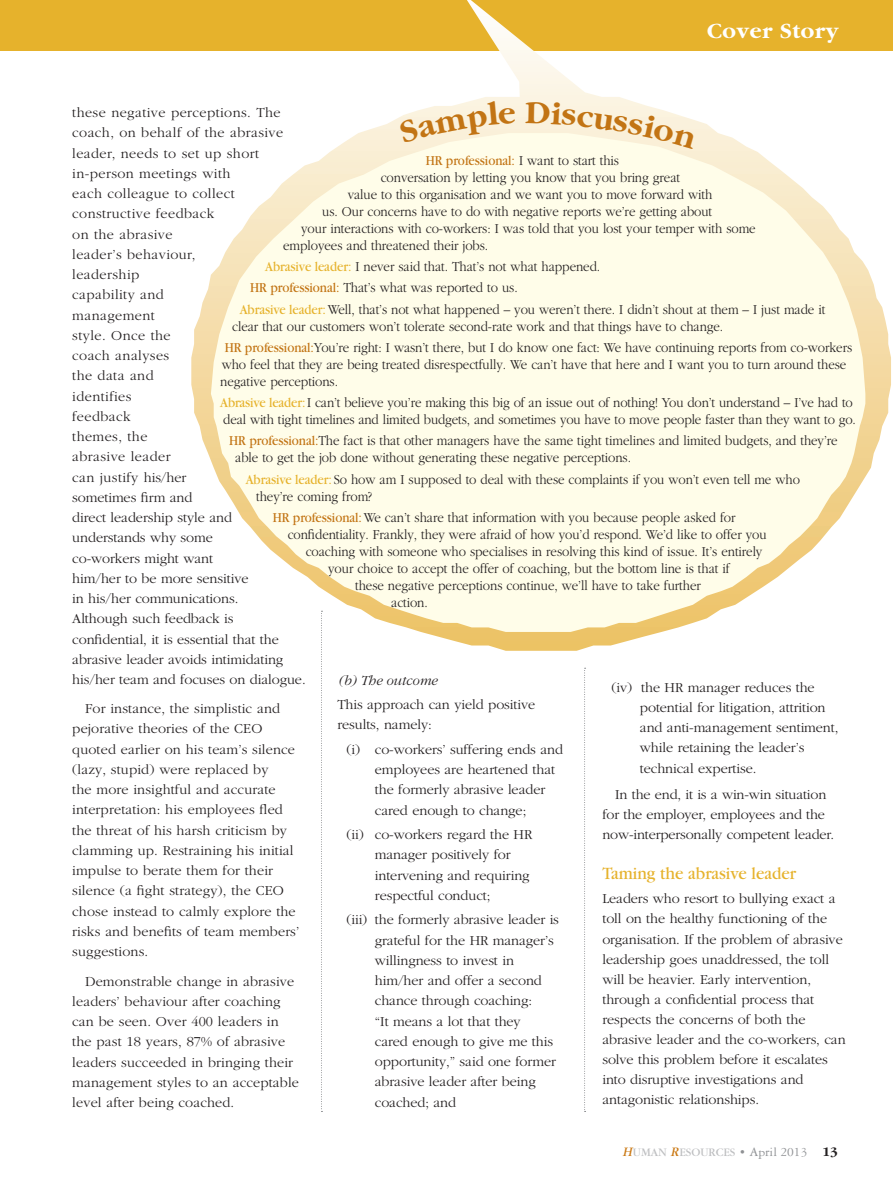
<style>
.page{position:relative;width:893px;height:1191px;background:#fff}
.page>*{position:absolute;margin:0;border:0;box-sizing:border-box;transform-origin:0 0}
.t1{font:700 22.5px "Garamond";letter-spacing:.03em;color:#fff}
.E-SUB-head{font:18px "Garamond";color:#e6b22c;scale:.95 1}
.E-Body{font:300 14.25px/17px "Garamond";letter-spacing:-.005em;color:#231f20;scale:.91 1}
.E-Body-2{font:300 14.25px/20.2px "Garamond";letter-spacing:-.005em;color:#231f20}
.E-Body_TAB{font:300 14.25px/20.2px "Garamond";letter-spacing:-.005em;color:#231f20}
.E-Body-3{font:300 14.25px/20.2px "Garamond";letter-spacing:.03em;color:#231f20}
.E-Body_TAB-2{font:italic 300 14.25px "Garamond";letter-spacing:-.005em;color:#231f20}
.t2{font:12px "Garamond";color:#bebfc1}
.s1{font-weight:400;color:#c27414}
.s2{font-weight:400;color:#e6b22c}
.s3{font-style:italic;font-size:13.5px;color:#cb7a16}
.s4{font-size:13.5px;color:#8f9194}
.s5{font-family:"Garamond Three";font-size:13.5px;color:#8f9194}
.s6{font-weight:700;font-size:13.5px;color:#231f20}
</style>
<div class="page">
<div style="left:0;top:0;width:893px;height:50px;background:#e6b22c"></div>
<svg style="left:191px;top:0;width:700px;height:651px"></svg>
<svg style="left:211px;top:133px;width:654px;height:499px;background:#fefae6"></svg>
<svg style="left:321px;top:611px;width:1px;height:501px"></svg>
<svg style="left:584px;top:668px;width:2px;height:444px"></svg>
<svg style="left:398px;top:101px;width:117px;height:42px;background:#fbf3e0"></svg>
<svg style="left:526px;top:102px;width:171px;height:47px;background:#fbf4e1"></svg>
<h1 class="t1" style="left:707px;top:19px;width:133px">Cover Story</h1>
<p class="E-Body-3" style="left:72px;top:103px;width:235px">these negative perceptions. The coach, on behalf of the abrasive leader, needs to set up short in-person meetings with<br>each colleague to collect constructive feedback<br>on the abrasive<br>leader’s behaviour,<br>leadership<br>capability and<br>management<br>style. Once the<br>coach analyses<br>the data and<br>identifies<br>feedback<br>themes, the<br>abrasive leader<br>can justify his/her<br>sometimes firm and<br>direct leadership style and understands why some<br>co-workers might want<br>him/her to be more sensitive<br>in his/her communications.<br>Although such feedback is confidential, it is essential that the abrasive leader avoids intimidating his/her team and focuses on dialogue.</p>
<p class="E-Body-2" style="left:72px;top:698px;width:229px;text-indent:13px">For instance, the simplistic and pejorative theories of the CEO quoted earlier on his team’s silence (lazy, stupid) were replaced by<br>the more insightful and accurate interpretation: his employees fled the threat of his harsh criticism by clamming up. Restraining his initial impulse to berate them for their silence (a fight strategy), the CEO chose instead to calmly explore the risks and benefits of team members’ suggestions.</p>
<p class="E-Body-2" style="left:72px;top:971px;width:228px;text-indent:13px">Demonstrable change in abrasive leaders’ behaviour after coaching can be seen. Over 400 leaders in the past 18 years, 87% of abrasive leaders succeeded in bringing their management styles to an acceptable level after being coached.</p>
<p class="E-Body" style="left:426px;top:152px;width:214px"><span class="s1">HR professional:</span> I want to start this</p>
<p class="E-Body" style="left:381px;top:169px;width:331px">conversation by letting you know that you bring great</p>
<p class="E-Body" style="left:348px;top:186px;width:402px">value to this organisation and we want you to move forward with</p>
<p class="E-Body" style="left:322px;top:203px;width:430px">us. Our concerns have to do with negative reports we’re getting about</p>
<p class="E-Body" style="left:301px;top:220px;width:501px">your interactions with co-workers: I was told that you lost your temper with some</p>
<p class="E-Body" style="left:283px;top:237px;width:227px">employees and threatened their jobs.</p>
<p class="E-Body" style="left:265px;top:258px;width:370px"><span class="s2">Abrasive leader:</span> I never said that. That’s not what happened.</p>
<p class="E-Body" style="left:250px;top:280px;width:295px"><span class="s1">HR professional:</span> That’s what was reported to us.</p>
<p class="E-Body" style="left:232px;top:301px;width:653px;text-indent:7px"><span class="s2">Abrasive leader:</span> Well, that’s not what happened – you weren’t there. I didn’t shout at them – I just made it clear that our customers won’t tolerate second-rate work and that things have to change.</p>
<p class="E-Body" style="left:220px;top:339px;width:696px;text-indent:5px"><span class="s1">HR professional:</span>You’re right: I wasn’t there, but I do know one fact: We have continuing reports from co-workers who feel that they are being treated disrespectfully. We can’t have that here and I want you to turn around these negative perceptions.</p>
<p class="E-Body" style="left:220px;top:394px;width:700px"><span class="s2">Abrasive leader:</span> I can’t believe you’re making this big of an issue out of nothing! You don’t understand – I’ve had to deal with tight timelines and limited budgets, and sometimes you have to move people faster than they want to go.</p>
<p class="E-Body" style="left:235px;top:432px;width:663px;text-indent:-6px"><span class="s1">HR professional:</span>The fact is that other managers have the same tight timelines and limited budgets, and they’re able to get the job done without generating these negative perceptions.</p>
<p class="E-Body" style="left:256px;top:471px;width:599px;text-indent:-11px"><span class="s2">Abrasive leader:</span> So how am I supposed to deal with these complaints if you won’t even tell me who they’re coming from?</p>
<p class="E-Body" style="left:273px;top:509px;width:510px"><span class="s1">HR professional:</span> We can’t share that information with you because people asked for</p>
<p class="E-Body" style="left:288px;top:526px;width:528px">confidentiality. Frankly, they were afraid of how you’d respond. We’d like to offer you</p>
<p class="E-Body" style="left:306px;top:543px;width:503px">coaching with someone who specialises in resolving this kind of issue. It’s entirely</p>
<p class="E-Body" style="left:328px;top:560px;width:443px">your choice to accept the offer of coaching, but the bottom line is that if</p>
<p class="E-Body" style="left:355px;top:577px;width:381px">these negative perceptions continue, we’ll have to take further</p>
<p class="E-Body" style="left:391px;top:594px;width:42px">action.</p>
<p class="E-Body_TAB-2" style="left:339px;top:673px;width:101px">(b) The outcome</p>
<p class="E-Body_TAB" style="left:337px;top:695px;width:199px">This approach can yield positive results, namely:</p>
<p class="E-Body_TAB" style="left:375px;top:739px;width:190px;text-indent:-28px">(i) co-workers’ suffering ends and employees are heartened that the formerly abrasive leader cared enough to change;</p>
<p class="E-Body_TAB" style="left:375px;top:824px;width:159px;text-indent:-28px">(ii) co-workers regard the HR manager positively for intervening and requiring respectful conduct;</p>
<p class="E-Body_TAB" style="left:375px;top:910px;width:186px;text-indent:-28px">(iii) the formerly abrasive leader is grateful for the HR manager’s willingness to invest in him/her and offer a second chance through coaching:<br>“It means a lot that they<br>cared enough to give me this opportunity,” said one former abrasive leader after being coached; and</p>
<p class="E-Body_TAB" style="left:640px;top:677px;width:200px;text-indent:-28px">(iv) the HR manager reduces the potential for litigation, attrition and anti-management sentiment, while retaining the leader’s technical expertise.</p>
<p class="E-Body-2" style="left:602px;top:785px;width:233px;text-indent:13px">In the end, it is a win-win situation for the employer, employees and the now-interpersonally competent leader.</p>
<p class="E-SUB-head" style="left:602px;top:864px;width:205px">Taming the abrasive leader</p>
<p class="E-Body-2" style="left:602px;top:889px;width:245px">Leaders who resort to bullying exact a toll on the healthy functioning of the organisation. If the problem of abrasive leadership goes unaddressed, the toll will be heavier. Early intervention, through a confidential process that respects the concerns of both the abrasive leader and the co-workers, can solve this problem before it escalates into disruptive investigations and antagonistic relationships.</p>
<p class="t2" style="left:622px;top:1146px;width:217px"><span class="s3">H</span>UMAN <span class="s3">R</span>ESOURCES <span class="s4">•</span> <span class="s5">April 2013</span> <span class="s6">13</span></p>
</div>
